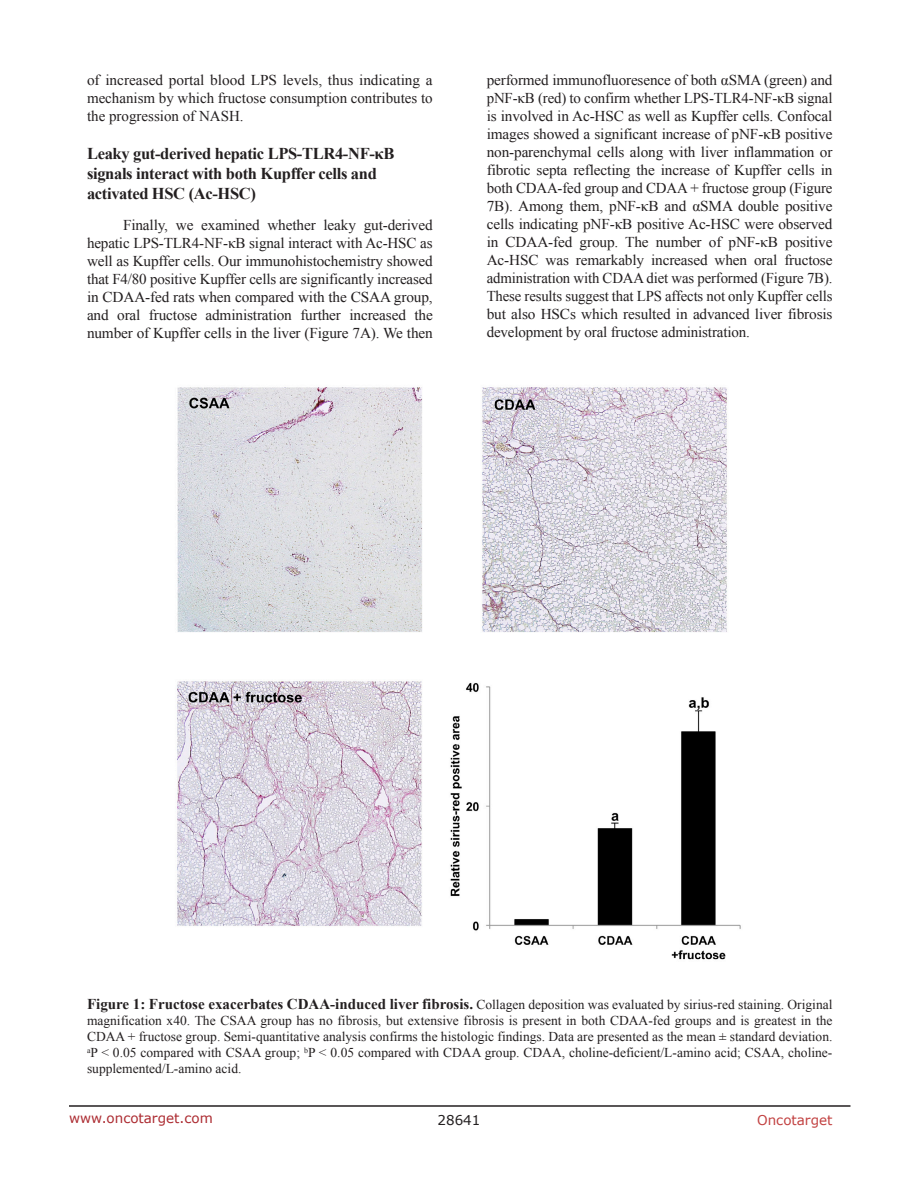
<style>
.page{position:relative;width:918px;height:1188px;background:#fff}
.page>*{position:absolute;margin:0;border:0;box-sizing:border-box;transform-origin:0 0}
.SubHeading{font:700 16.5px/19.8px "Times New Roman";letter-spacing:-.02em;color:#231f20}
.BodyText{font:15px/18px "Times New Roman";letter-spacing:-.01em;color:#231f20;text-align:justify}
.figuretext{font:13.5px/16.2px "Times New Roman";color:#231f20;text-align:justify}
.t1{font:13.5px "Verdana";color:#ac2b31}
.t2{font:13.5px "Verdana";color:#c24141}
.t3{font:13.5px "Verdana";color:#231f20}
.s1{font-weight:700;font-size:15px}
</style>
<div class="page">
<hr style="left:69px;top:1105px;width:781px;height:2px;background:#231f20">
<img style="left:177px;top:387px;width:564px;height:573px">
<p class="BodyText" style="left:87px;top:71px;width:347px">of increased portal blood LPS levels, thus indicating a mechanism by which fructose consumption contributes to the progression of NASH.</p>
<p class="SubHeading" style="left:87px;top:143px;width:309px">Leaky gut-derived hepatic LPS-TLR4-NF-κB signals interact with both Kupffer cells and activated HSC (Ac-HSC)</p>
<p class="BodyText" style="left:87px;top:216px;width:347px;text-indent:36px">Finally, we examined whether leaky gut-derived hepatic LPS-TLR4-NF-κB signal interact with Ac-HSC as well as Kupffer cells. Our immunohistochemistry showed that F4/80 positive Kupffer cells are significantly increased in CDAA-fed rats when compared with the CSAA group, and oral fructose administration further increased the number of Kupffer cells in the liver (Figure 7A). We then</p>
<p class="BodyText" style="left:487px;top:71px;width:347px">performed immunofluoresence of both αSMA (green) and pNF-κB (red) to confirm whether LPS-TLR4-NF-κB signal is involved in Ac-HSC as well as Kupffer cells. Confocal images showed a significant increase of pNF-κB positive non-parenchymal cells along with liver inflammation or fibrotic septa reflecting the increase of Kupffer cells in both CDAA-fed group and CDAA + fructose group (Figure 7B). Among them, pNF-κB and αSMA double positive cells indicating pNF-κB positive Ac-HSC were observed in CDAA-fed group. The number of pNF-κB positive Ac-HSC was remarkably increased when oral fructose administration with CDAA diet was performed (Figure 7B).<br>These results suggest that LPS affects not only Kupffer cells but also HSCs which resulted in advanced liver fibrosis development by oral fructose administration.</p>
<p class="figuretext" style="left:87px;top:996px;width:747px"><span class="s1">Figure 1: Fructose exacerbates CDAA-induced liver fibrosis.</span> Collagen deposition was evaluated by sirius-red staining. Original magnification x40. The CSAA group has no fibrosis, but extensive fibrosis is present in both CDAA-fed groups and is greatest in the CDAA + fructose group. Semi-quantitative analysis confirms the histologic findings. Data are presented as the mean ± standard deviation. <sup>a</sup>P &lt; 0.05 compared with CSAA group; <sup>b</sup>P &lt; 0.05 compared with CDAA group. CDAA, choline-deficient/L-amino acid; CSAA, choline&shy;supplemented/L-amino acid.</p>
<p class="t1" style="left:69px;top:1109px;width:145px">www.oncotarget.com</p>
<p class="t3" style="left:438px;top:1111px;width:44px">28641</p>
<p class="t2" style="left:757px;top:1111px;width:77px">Oncotarget</p>
</div>
